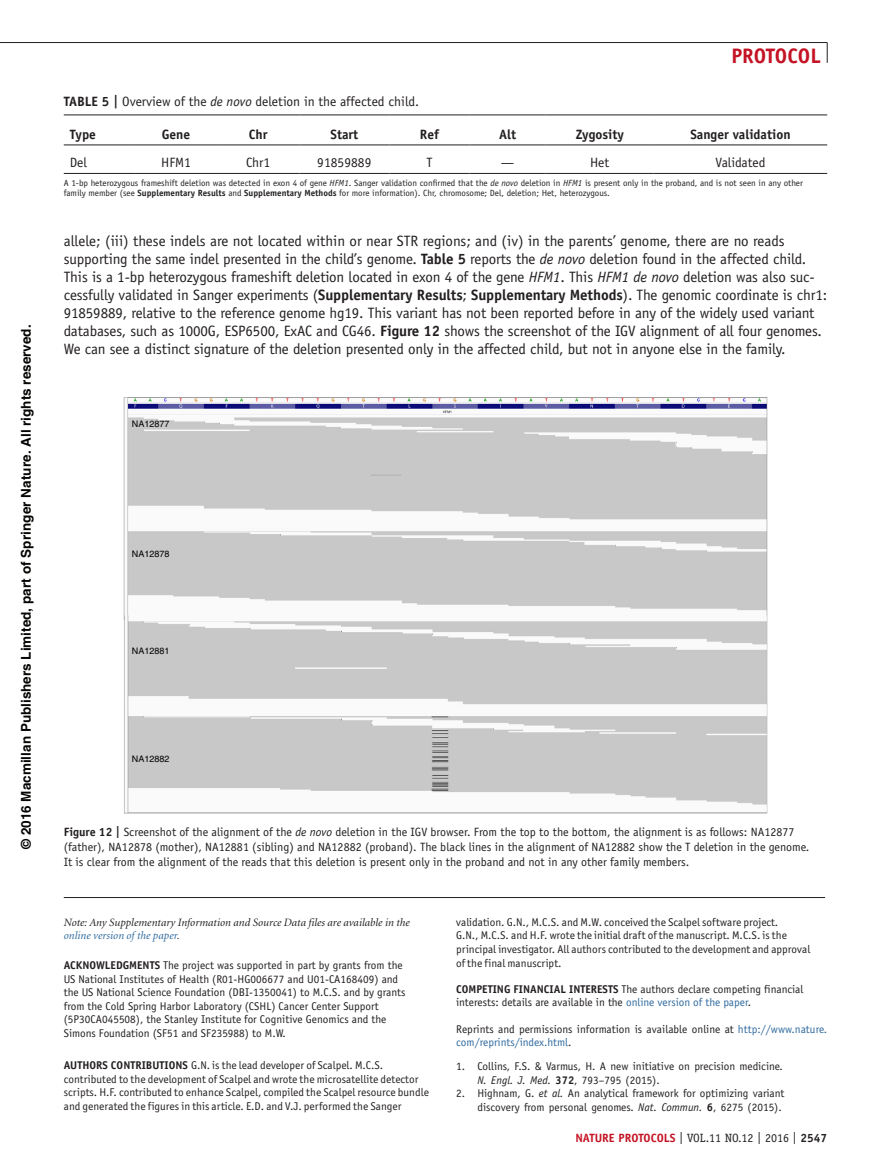
<style>
.page{position:relative;width:891px;height:1175px;background:#fff}
.page>*{position:absolute;margin:0;border:0;box-sizing:border-box;transform-origin:0 0}
.t1{font:700 21px "Officina Sans";color:#c41324}
.pFirstparaAResults{font:15px/18px "Officina Sans";letter-spacing:-.01em;color:#231f20}
.t2{font:700 13.5px "Helvetica";color:#040503}
.pTableCaption{font:13.5px "Officina Sans";color:#231f20}
.pTableColumnHead{font:700 13.5px "Officina Sans";color:#231f20}
.pTableBody{font:13.5px "Officina Sans";color:#231f20}
.pFigureCaption_wRL{font:12px/15px "Officina Sans";color:#231f20}
.t3{font:12px "Officina Serif";color:#231f20}
.pAckFirstpara{font:11.25px/13.5px "Officina San ITC";color:#231f20}
.pAckFirstpara-2{font:11.25px/13.5px "Officina Sans";color:#231f20}
.pReference1{font:11.25px/13.5px "Officina Sans";color:#231f20}
.pMisct{font:11.25px/13.5px "Officina Sans";letter-spacing:.005em;color:#231f20}
.pFirstEndNote{font:11.25px/13.5px "Officina Sans";color:#231f20}
.pFirstClosenote{font:italic 11.25px/13.5px "Minion";color:#231f20}
.pAckFirstpara-3{font:700 11.25px "Officina Sans";color:#231f20}
.pFirstEndNote-2{font:700 11.25px "Officina Sans";color:#231f20}
.pFootnote{font:9px/10.5px "Officina Sans";color:#231f20}
.t4{font:9px "Helvetica";color:#000}
.s1{font-weight:700}
.s2{font-style:italic}
.s3{color:#2f6a9f}
.s4{font-family:"Officina Sans";font-weight:700;color:#c41324}
.s5{font-family:"Officina Sans";font-weight:700}
</style>
<div class="page">
<hr style="left:0;top:42px;width:827px;height:1px;background:#231f20">
<svg style="left:827px;top:43px;width:1px;height:20px"></svg>
<hr style="left:64px;top:115px;width:71px;height:1px;background:#231f20">
<hr style="left:135px;top:115px;width:82px;height:1px;background:#231f20">
<hr style="left:217px;top:115px;width:82px;height:1px;background:#231f20">
<hr style="left:299px;top:115px;width:90px;height:1px;background:#231f20">
<hr style="left:389px;top:115px;width:81px;height:1px;background:#231f20">
<hr style="left:470px;top:115px;width:76px;height:1px;background:#231f20">
<hr style="left:546px;top:115px;width:108px;height:1px;background:#231f20">
<hr style="left:654px;top:115px;width:173px;height:1px;background:#231f20">
<hr style="left:64px;top:173px;width:71px;height:1px;background:#231f20">
<hr style="left:135px;top:173px;width:82px;height:1px;background:#231f20">
<hr style="left:217px;top:173px;width:82px;height:1px;background:#231f20">
<hr style="left:299px;top:173px;width:90px;height:1px;background:#231f20">
<hr style="left:389px;top:173px;width:81px;height:1px;background:#231f20">
<hr style="left:470px;top:173px;width:76px;height:1px;background:#231f20">
<hr style="left:546px;top:173px;width:108px;height:1px;background:#231f20">
<hr style="left:654px;top:173px;width:173px;height:1px;background:#231f20">
<hr style="left:64px;top:145px;width:71px;height:1px;background:#231f20">
<hr style="left:135px;top:145px;width:82px;height:1px;background:#231f20">
<hr style="left:217px;top:145px;width:82px;height:1px;background:#231f20">
<hr style="left:299px;top:145px;width:90px;height:1px;background:#231f20">
<hr style="left:389px;top:145px;width:81px;height:1px;background:#231f20">
<hr style="left:470px;top:145px;width:76px;height:1px;background:#231f20">
<hr style="left:546px;top:145px;width:108px;height:1px;background:#231f20">
<hr style="left:654px;top:145px;width:173px;height:1px;background:#231f20">
<img style="left:123px;top:397px;width:645px;height:416px">
<hr style="left:64px;top:897px;width:761px;height:1px;background:#231f20">
<p class="t2" style="left:18px;top:849px;width:526px;rotate:-90deg">© 2016 Macmillan Publishers Limited, part of Springer Nature. All rights reserved.</p>
<h1 class="t1" style="left:731px;top:43px;width:91px">protocol</h1>
<p class="pTableCaption" style="left:64px;top:94px;width:357px"><span class="s1">Table 5 |</span> Overview of the <span class="s2">de novo</span> deletion in the affected child.</p>
<p class="pTableColumnHead" style="left:70px;top:126px;width:28px">Type</p>
<p class="pTableColumnHead" style="left:162px;top:126px;width:30px">Gene</p>
<p class="pTableColumnHead" style="left:249px;top:126px;width:20px">Chr</p>
<p class="pTableColumnHead" style="left:331px;top:126px;width:29px">Start</p>
<p class="pTableColumnHead" style="left:420px;top:126px;width:21px">Ref</p>
<p class="pTableColumnHead" style="left:499px;top:126px;width:18px">Alt</p>
<p class="pTableColumnHead" style="left:576px;top:126px;width:50px">Zygosity</p>
<p class="pTableColumnHead" style="left:690px;top:126px;width:102px">Sanger validation</p>
<p class="pTableBody" style="left:70px;top:155px;width:19px">Del</p>
<p class="pTableBody" style="left:161px;top:155px;width:31px">HFM1</p>
<p class="pTableBody" style="left:246px;top:155px;width:26px">Chr1</p>
<p class="pTableBody" style="left:317px;top:155px;width:56px">91859889</p>
<p class="pTableBody" style="left:426px;top:155px;width:7px">T</p>
<p class="pTableBody" style="left:501px;top:155px;width:15px">—</p>
<p class="pTableBody" style="left:590px;top:155px;width:21px">Het</p>
<p class="pTableBody" style="left:715px;top:155px;width:52px">Validated</p>
<p class="pFootnote" style="left:64px;top:177px;width:741px">A 1-bp heterozygous frameshift deletion was detected in exon 4 of gene <span class="s2">HFM1</span>. Sanger validation confirmed that the <span class="s2">de novo</span> deletion in <span class="s2">HFM1</span> is present only in the proband, and is not seen in any other family member (see <span class="s1">Supplementary Results</span> and <span class="s1">Supplementary Methods</span> for more information). Chr, chromosome; Del, deletion; Het, heterozygous.</p>
<p class="pFirstparaAResults" style="left:64px;top:231px;width:765px">allele; (iii) these indels are not located within or near STR regions; and (iv) in the parents’ genome, there are no reads supporting the same indel presented in the child’s genome. <span class="s1">Table 5</span> reports the <span class="s2">de novo</span> deletion found in the affected child.<br>This is a 1-bp heterozygous frameshift deletion located in exon 4 of the gene <span class="s2">HFM1</span>. This <span class="s2">HFM1 de novo</span> deletion was also suc&shy;cessfully validated in Sanger experiments (<span class="s1">Supplementary Results</span>; <span class="s1">Supplementary Methods</span>). The genomic coordinate is chr1:<br>91859889, relative to the reference genome hg19. This variant has not been reported before in any of the widely used variant databases, such as 1000G, ESP6500, ExAC and CG46. <span class="s1">Figure 12</span> shows the screenshot of the IGV alignment of all four genomes.<br>We can see a distinct signature of the deletion presented only in the affected child, but not in anyone else in the family.</p>
<p class="t4" style="left:132px;top:418px;width:39px">NA12877</p>
<p class="t4" style="left:132px;top:548px;width:39px">NA12878</p>
<p class="t4" style="left:132px;top:645px;width:39px">NA12881</p>
<p class="t4" style="left:132px;top:753px;width:39px">NA12882</p>
<p class="pFigureCaption_wRL" style="left:64px;top:824px;width:747px"><span class="s1">Figure 12 |</span> Screenshot of the alignment of the <span class="s2">de novo</span> deletion in the IGV browser. From the top to the bottom, the alignment is as follows: NA12877 (father), NA12878 (mother), NA12881 (sibling) and NA12882 (proband). The black lines in the alignment of NA12882 show the T deletion in the genome.<br>It is clear from the alignment of the reads that this deletion is present only in the proband and not in any other family members.</p>
<p class="pFirstClosenote" style="left:64px;top:915px;width:347px">Note: Any Supplementary Information and Source Data files are available in the <span class="s3">online version of the paper</span>.</p>
<p class="pAckFirstpara-3" style="left:64px;top:958px;width:60px">Acknowledgm</p>
<p class="pAckFirstpara-2" style="left:64px;top:958px;width:343px;text-indent:73px"><span class="s1">ents</span> The project was supported in part by grants from the US National Institutes of Health (R01-HG006677 and U01-CA168409) and the US National Science Foundation (DBI-1350041) to M.C.S. and by grants from the Cold Spring Harbor Laboratory (CSHL) Cancer Center Support (5P30CA045508), the Stanley Institute for Cognitive Genomics and the Simons Foundation (SF51 and SF235988) to M.W.</p>
<p class="pAckFirstpara-3" style="left:64px;top:1058px;width:33px">AUTHORS</p>
<p class="pAckFirstpara-3" style="left:111px;top:1058px;width:7px">CONTR</p>
<p class="pAckFirstpara-3" style="left:142px;top:1058px;width:35px">IBUTIONS</p>
<p class="pAckFirstpara" style="left:64px;top:1058px;width:367px;text-indent:127px">G.N. is the lead developer of Scalpel. M.C.S. contributed to the development of Scalpel and wrote the microsatellite detector scripts. H.F. contributed to enhance Scalpel, compiled the Scalpel resource bundle and generated the figures in this article. E.D. and V.J. performed the Sanger</p>
<p class="pAckFirstpara" style="left:456px;top:915px;width:356px">validation. G.N., M.C.S. and M.W. conceived the Scalpel software project.<br>G.N., M.C.S. and H.F. wrote the initial draft of the manuscript. M.C.S. is the principal investigator. All authors contributed to the development and approval of the final manuscript.</p>
<p class="pFirstEndNote-2" style="left:456px;top:982px;width:75px">COMPETING FINANC</p>
<p class="pFirstEndNote-2" style="left:550px;top:982px;width:31px">IAL INTERESTS</p>
<p class="pFirstEndNote" style="left:456px;top:982px;width:349px;text-indent:165px">The authors declare competing financial interests: details are available in the <span class="s3">online version of the paper</span>.</p>
<p class="pMisct" style="left:456px;top:1022px;width:373px">Reprints and permissions information is available online at <span class="s3">http://www.nature. com/reprints/index.html</span>.</p>
<p class="pReference1" style="left:477px;top:1059px;width:307px;text-indent:-21px">1. Collins, F.S. &amp; Varmus, H. A new initiative on precision medicine.<br><span class="s2">N. Engl. J. Med.</span> <span class="s1">372</span>, 793–795 (2015).</p>
<p class="pReference1" style="left:456px;top:1086px;width:330px;text-align:right">2. Highnam, G. <span class="s2">et al.</span> An analytical framework for optimizing variant discovery from personal genomes. <span class="s2">Nat. Commun.</span> <span class="s1">6</span>, 6275 (2015).</p>
<p class="t3" style="left:575px;top:1131px;width:253px"><span class="s4">nature protocols</span> | VOL.11 NO.12 | 2016 | <span class="s5">2547</span></p>
</div>
